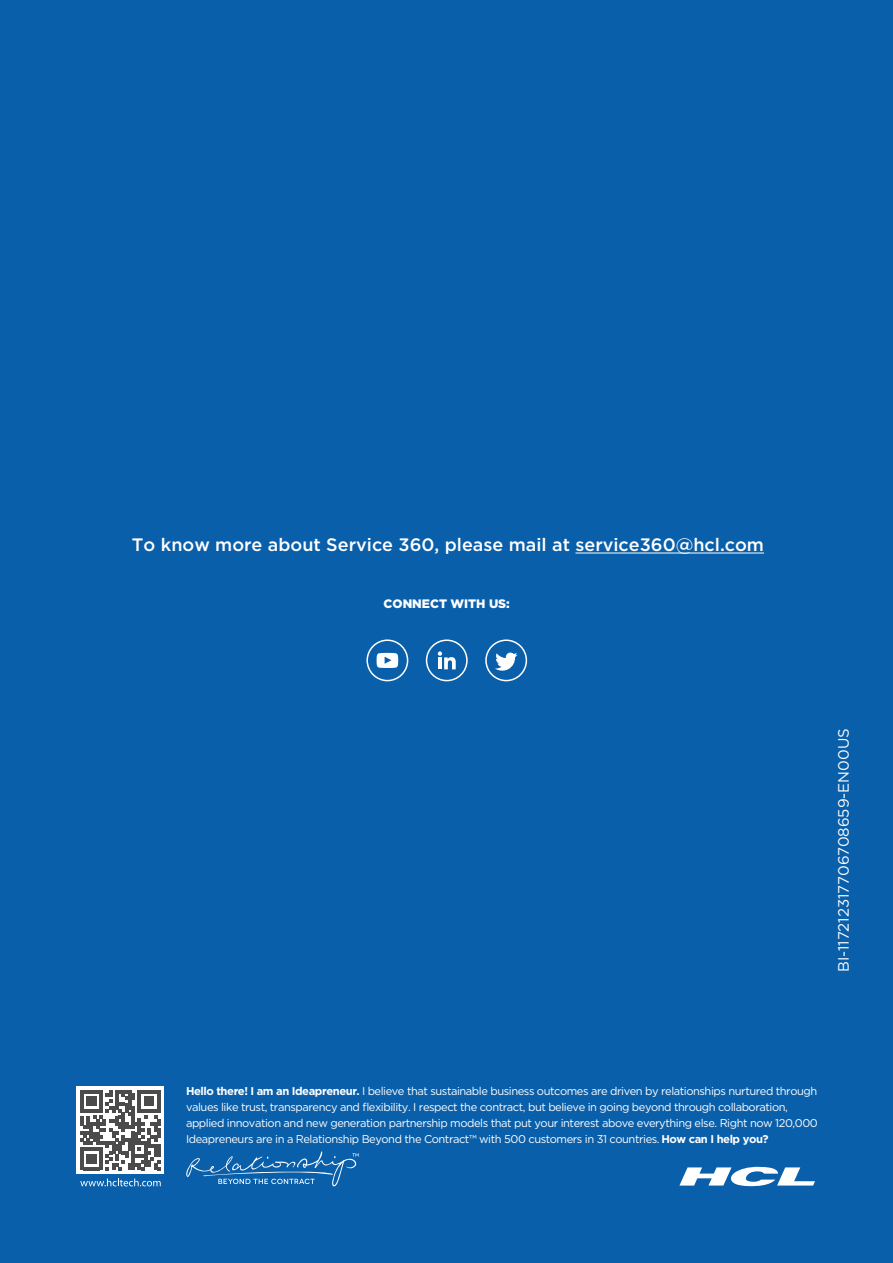
<style>
.page{position:relative;width:893px;height:1263px;background:#0a5faa}
.page>*{position:absolute;margin:0;border:0;box-sizing:border-box;transform-origin:0 0}
.t1{font:500 18px "Gotham";color:#fff}
.t2{font:15px "Gotham";color:#fff}
.t3{font:900 12.3px "Gotham";color:#fdfeff}
.t4{font:11.25px/16px "Gotham";letter-spacing:-.04em;color:#fff}
.s1{font-weight:700}
</style>
<div class="page">
<svg style="left:679px;top:1166px;width:136px;height:21px"></svg>
<svg style="left:186px;top:1151px;width:173px;height:36px"></svg>
<svg style="left:80px;top:1178px;width:81px;height:8px"></svg>
<div style="left:76px;top:1086px;width:88px;height:88px;background:#fff"></div>
<svg style="left:80px;top:1090px;width:80px;height:80px"></svg>
<hr style="left:575px;top:552px;width:189px;height:1px;background:#fff">
<svg style="left:366px;top:639px;width:42px;height:42px"></svg>
<svg style="left:426px;top:639px;width:42px;height:42px"></svg>
<svg style="left:485px;top:639px;width:42px;height:42px"></svg>
<h1 class="t1" style="left:132px;top:533px;width:633px">To know more about Service 360, please mail at service360@hcl.com</h1>
<p class="t3" style="left:384px;top:595px;width:128px">CONNECT WITH US:</p>
<h2 class="t2" style="left:834px;top:972px;width:245px;rotate:-90deg">BI-117212317706708659-EN00US</h2>
<p class="t4" style="left:186px;top:1083px;width:633px"><span class="s1">Hello there! I am an Ideapreneur.</span> I believe that sustainable business outcomes are driven by relationships nurtured through values like trust, transparency and flexibility. I respect the contract, but believe in going beyond through collaboration, applied innovation and new generation partnership models that put your interest above everything else. Right now 120,000<br>Ideapreneurs are in a Relationship Beyond the Contract™ with 500 customers in 31 countries. <span class="s1">How can I help you?</span></p>
</div>
